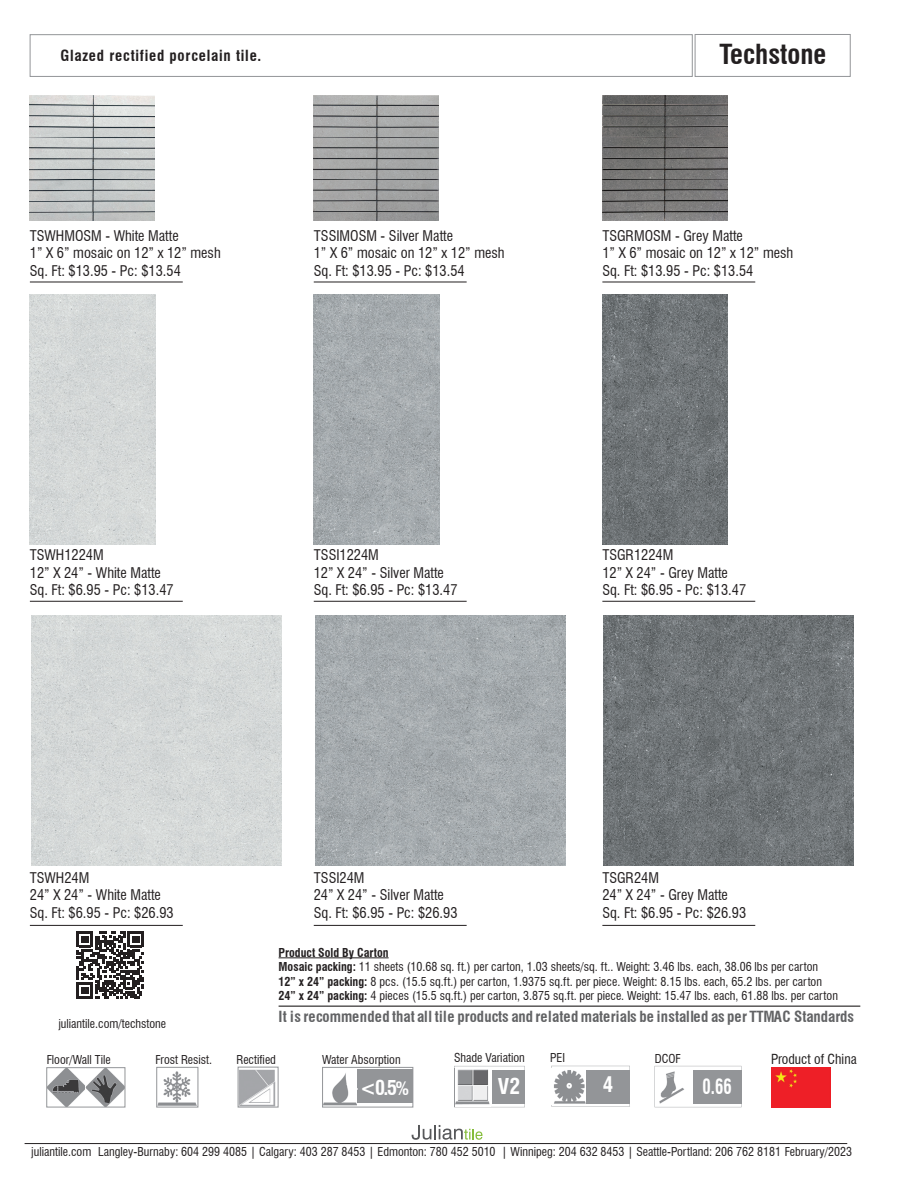
<style>
.page{position:relative;width:918px;height:1188px;background:#fff}
.page>*{position:absolute;margin:0;border:0;box-sizing:border-box;transform-origin:0 0}
.t1{font:700 condensed 27px "Swiss 721 BT";color:#231f20}
.t2{font:700 condensed 21.3px "Swiss 721 BT";color:#fff}
.t3{font:700 condensed 21px "Swiss 721 BT";color:#fff}
.t4{font:700 condensed 20.4px "Swiss 721 BT";color:#fff;scale:.82 1}
.t5{font:700 condensed 19.95px "Swiss 721 BT";color:#fff}
.t6{font:700 condensed 15px "Swiss 721 BT";letter-spacing:.005em;color:#626365}
.t7{font:700 condensed 15px "Swiss 721 BT";letter-spacing:.05em;color:#231f20}
.t8{font:condensed 14.4px/17.2px "Swiss 721 BT";color:#231f20}
.t9{font:condensed 13.5px "Swiss 721 BT";color:#211e1e}
.t10{font:condensed 12px/14.4px "Swiss 721 BT";color:#231f20}
.s1{font-weight:700}
.s2{font-size:17.85px}
</style>
<div class="page">
<div style="left:30px;top:34px;width:662px;height:43px;border:1px solid #939598"></div>
<div style="left:695px;top:34px;width:155px;height:43px;border:1px solid #939598"></div>
<hr style="left:25px;top:1143px;width:822px;height:1px;background:#231f20">
<svg style="left:412px;top:1125px;width:70px;height:15px"></svg>
<hr style="left:279px;top:1006px;width:581px;height:1px;background:#231f20">
<hr style="left:279px;top:957px;width:110px;height:1px;background:#231f20">
<svg style="left:77px;top:931px;width:67px;height:67px"></svg>
<hr style="left:30px;top:601px;width:153px;height:1px;background:#231f20">
<hr style="left:30px;top:925px;width:153px;height:1px;background:#231f20">
<img style="left:240px;top:1069px;width:35px;height:36px">
<div style="left:238px;top:1067px;width:40px;height:40px;border:1px solid #939598"></div>
<img style="left:49px;top:1069px;width:74px;height:36px">
<img style="left:86px;top:1069px;width:1px;height:36px">
<div style="left:47px;top:1067px;width:78px;height:40px;border:1px solid #939598"></div>
<img style="left:159px;top:1071px;width:37px;height:34px">
<div style="left:157px;top:1067px;width:41px;height:40px;border:1px solid #939598"></div>
<svg style="left:655px;top:1066px;width:86px;height:41px"></svg>
<img style="left:656px;top:1068px;width:29px;height:35px">
<div style="left:693px;top:1070px;width:48px;height:33px;background:#939598"></div>
<img style="left:324px;top:1073px;width:32px;height:32px">
<div style="left:357px;top:1070px;width:56px;height:33px;background:#939598"></div>
<div style="left:322px;top:1067px;width:91px;height:40px;border:1px solid #939598"></div>
<svg style="left:345px;top:1082px;width:13px;height:9px"></svg>
<svg style="left:454px;top:1066px;width:71px;height:41px"></svg>
<img style="left:454px;top:1069px;width:37px;height:37px">
<div style="left:492px;top:1070px;width:32px;height:34px;background:#939598"></div>
<img style="left:604px;top:616px;width:250px;height:250px">
<img style="left:315px;top:616px;width:250px;height:250px">
<img style="left:31px;top:616px;width:250px;height:250px">
<img style="left:602px;top:295px;width:126px;height:250px">
<img style="left:314px;top:295px;width:125px;height:250px">
<img style="left:30px;top:295px;width:125px;height:250px">
<hr style="left:314px;top:601px;width:153px;height:1px;background:#231f20">
<hr style="left:314px;top:925px;width:153px;height:1px;background:#231f20">
<hr style="left:602px;top:601px;width:153px;height:1px;background:#231f20">
<hr style="left:602px;top:925px;width:153px;height:1px;background:#231f20">
<hr style="left:30px;top:282px;width:153px;height:1px;background:#231f20">
<hr style="left:314px;top:282px;width:153px;height:1px;background:#231f20">
<hr style="left:602px;top:282px;width:153px;height:1px;background:#231f20">
<div style="left:771px;top:1068px;width:59px;height:40px;background:#ee1f27"></div>
<svg style="left:551px;top:1066px;width:79px;height:40px"></svg>
<img style="left:552px;top:1068px;width:35px;height:36px">
<div style="left:587px;top:1070px;width:43px;height:33px;background:#939598"></div>
<img style="left:30px;top:96px;width:125px;height:125px">
<img style="left:314px;top:96px;width:125px;height:125px">
<img style="left:602px;top:96px;width:125px;height:125px">
<p class="t7" style="left:60px;top:47px;width:202px">Glazed rectified porcelain tile.</p>
<h1 class="t1" style="left:719px;top:38px;width:108px">Techstone</h1>
<p class="t8" style="left:30px;top:227px;width:192px">TSWHMOSM - White Matte<br>1” X 6” mosaic on 12” x 12” mesh<br>Sq. Ft: $13.95 - Pc: $13.54</p>
<p class="t8" style="left:314px;top:227px;width:192px">TSSIMOSM - Silver Matte<br>1” X 6” mosaic on 12” x 12” mesh<br>Sq. Ft: $13.95 - Pc: $13.54</p>
<p class="t8" style="left:602px;top:227px;width:192px">TSGRMOSM - Grey Matte<br>1” X 6” mosaic on 12” x 12” mesh<br>Sq. Ft: $13.95 - Pc: $13.54</p>
<p class="t8" style="left:30px;top:546px;width:145px">TSWH1224M<br>12” X 24” - White Matte<br>Sq. Ft: $6.95 - Pc: $13.47</p>
<p class="t8" style="left:314px;top:546px;width:145px">TSSI1224M<br>12” X 24” - Silver Matte<br>Sq. Ft: $6.95 - Pc: $13.47</p>
<p class="t8" style="left:602px;top:546px;width:145px">TSGR1224M<br>12” X 24” - Grey Matte<br>Sq. Ft: $6.95 - Pc: $13.47</p>
<p class="t8" style="left:30px;top:869px;width:145px">TSWH24M<br>24” X 24” - White Matte<br>Sq. Ft: $6.95 - Pc: $26.93</p>
<p class="t8" style="left:314px;top:869px;width:145px">TSSI24M<br>24” X 24” - Silver Matte<br>Sq. Ft: $6.95 - Pc: $26.93</p>
<p class="t8" style="left:602px;top:869px;width:145px">TSGR24M<br>24” X 24” - Grey Matte<br>Sq. Ft: $6.95 - Pc: $26.93</p>
<p class="t10" style="left:279px;top:945px;width:561px"><span class="s1">Product Sold By Carton<br>Mosaic packing:</span> 11 sheets (10.68 sq. ft.) per carton, 1.03 sheets/sq. ft.. Weight: 3.46 lbs. each, 38.06 lbs per carton <span class="s1">12” x 24” packing:</span> 8 pcs. (15.5 sq.ft.) per carton, 1.9375 sq.ft. per piece. Weight: 8.15 lbs. each, 65.2 lbs. per carton <span class="s1">24” x 24” packing:</span> 4 pieces (15.5 sq.ft.) per carton, 3.875 sq.ft. per piece. Weight: 15.47 lbs. each, 61.88 lbs. per carton</p>
<p class="t6" style="left:279px;top:1007px;width:577px">It is recommended that all tile products and related materials be installed as per TTMAC Standards</p>
<p class="t10" style="left:58px;top:1016px;width:109px">juliantile.com/techstone</p>
<p class="t10" style="left:47px;top:1052px;width:66px">Floor/Wall Tile</p>
<p class="t10" style="left:156px;top:1052px;width:58px">Frost Resist.</p>
<p class="t10" style="left:237px;top:1052px;width:41px">Rectified</p>
<p class="t10" style="left:655px;top:1052px;width:27px">DCOF</p>
<p class="t10" style="left:454px;top:1050px;width:72px">Shade Variation</p>
<h2 class="t2" style="left:498px;top:1074px;width:24px">V2</h2>
<p class="t10" style="left:550px;top:1051px;width:16px">PEI</p>
<p class="t9" style="left:771px;top:1051px;width:87px">Product of China</p>
<h3 class="t3" style="left:603px;top:1072px;width:12px">4</h3>
<p class="t10" style="left:322px;top:1052px;width:80px">Water Absorption</p>
<h3 class="t5" style="left:360px;top:1076px;width:51px">&lt;0.5<span class="s2">%</span></h3>
<h3 class="t4" style="left:703px;top:1074px;width:37px">0.66</h3>
<p class="t10" style="left:31px;top:1144px;width:62px">juliantile.com</p>
<p class="t10" style="left:98px;top:1144px;width:756px">Langley-Burnaby: 604 299 4085 | Calgary: 403 287 8453 | Edmonton: 780 452 5010 | Winnipeg: 204 632 8453 | Seattle-Portland: 206 762 8181 February/2023</p>
</div>
